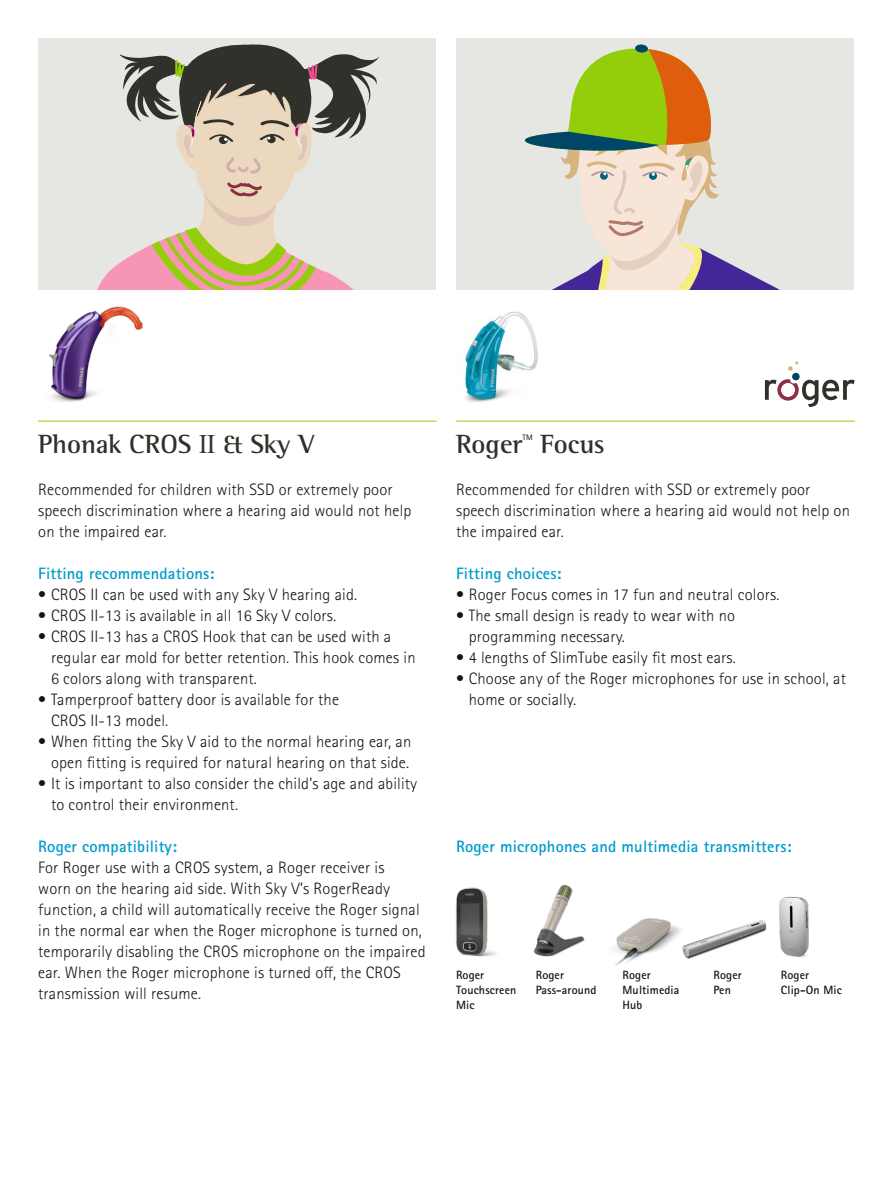
<style>
.page{position:relative;width:893px;height:1191px;background:#fff}
.page>*{position:absolute;margin:0;border:0;box-sizing:border-box;transform-origin:0 0}
.t1{font:700 27px "Rotis Semi Serif Pro";color:#31312b}
.t2{font:300 16.5px/21px "Rotis Sans Serif Pro";letter-spacing:.01em;color:#141414}
.t3{font:700 16.5px "Rotis Sans Serif Pro";letter-spacing:.01em;color:#009bcc}
.t4{font:700 12px/15px "Rotis Sans Serif Pro";letter-spacing:.01em;color:#141414}
.t5{font:700 7.95px "Rotis Sans Serif Pro";color:#31312b}
.s1{font-family:"Rotis Serif Pro";font-weight:400}
</style>
<div class="page">
<hr style="left:38px;top:421px;width:399px;height:1px;background:#94ce0a">
<hr style="left:456px;top:421px;width:399px;height:1px;background:#94ce0a">
<div style="left:38px;top:38px;width:398px;height:252px;background:#e6e6e2"></div>
<div style="left:456px;top:38px;width:398px;height:252px;background:#e6e6e2"></div>
<svg style="left:97px;top:44px;width:283px;height:246px"></svg>
<svg style="left:524px;top:44px;width:256px;height:246px"></svg>
<img style="left:49px;top:306px;width:94px;height:96px">
<img style="left:465px;top:311px;width:73px;height:91px">
<img style="left:456px;top:887px;width:41px;height:70px">
<img style="left:533px;top:884px;width:52px;height:73px">
<img style="left:614px;top:918px;width:64px;height:48px">
<img style="left:678px;top:920px;width:89px;height:39px">
<img style="left:779px;top:897px;width:30px;height:61px">
<svg style="left:765px;top:379px;width:90px;height:28px"></svg>
<div style="left:792px;top:373px;width:8px;height:7px;background:#004666;border-radius:50%"></div>
<svg style="left:788px;top:361px;width:10px;height:10px"></svg>
<h1 class="t1" style="left:38px;top:427px;width:279px">Phonak CROS <span class="s1">II</span> &amp; Sky V</h1>
<h1 class="t1" style="left:456px;top:427px;width:68px">Roger</h1>
<p class="t5" style="left:523px;top:432px;width:12px">TM</p>
<h1 class="t1" style="left:540px;top:427px;width:66px">Focus</h1>
<p class="t2" style="left:38px;top:479px;width:375px">Recommended for children with SSD or extremely poor speech discrimination where a hearing aid would not help on the impaired ear.</p>
<p class="t3" style="left:38px;top:563px;width:178px">Fitting recommendations:</p>
<p class="t2" style="left:38px;top:584px;width:320px">• CROS II can be used with any Sky V hearing aid.</p>
<p class="t2" style="left:38px;top:605px;width:300px">• CROS II-13 is available in all 16 Sky V colors.</p>
<p class="t2" style="left:51px;top:626px;width:366px;text-indent:-13px">• CROS II-13 has a CROS Hook that can be used with a regular ear mold for better retention. This hook comes in<br>6 colors along with transparent.</p>
<p class="t2" style="left:51px;top:689px;width:290px;text-indent:-13px">• Tamperproof battery door is available for the<br>CROS II-13 model.</p>
<p class="t2" style="left:38px;top:731px;width:375px;text-align:right">• When fitting the Sky V aid to the normal hearing ear, an open fitting is required for natural hearing on that side.</p>
<p class="t2" style="left:51px;top:773px;width:368px;text-indent:-13px">• It is important to also consider the child’s age and ability to control their environment.</p>
<p class="t3" style="left:38px;top:836px;width:140px">Roger compatibility:</p>
<p class="t2" style="left:38px;top:857px;width:389px">For Roger use with a CROS system, a Roger receiver is<br>worn on the hearing aid side. With Sky V’s RogerReady function, a child will automatically receive the Roger signal in the normal ear when the Roger microphone is turned on, temporarily disabling the CROS microphone on the impaired ear. When the Roger microphone is turned off, the CROS transmission will resume.</p>
<p class="t2" style="left:456px;top:479px;width:395px">Recommended for children with SSD or extremely poor speech discrimination where a hearing aid would not help on the impaired ear.</p>
<p class="t3" style="left:456px;top:563px;width:107px">Fitting choices:</p>
<p class="t2" style="left:456px;top:584px;width:325px">• Roger Focus comes in 17 fun and neutral colors.</p>
<p class="t2" style="left:469px;top:605px;width:268px;text-indent:-13px">• The small design is ready to wear with no programming necessary.</p>
<p class="t2" style="left:456px;top:647px;width:281px">• 4 lengths of SlimTube easily fit most ears.</p>
<p class="t2" style="left:469px;top:668px;width:379px;text-indent:-13px">• Choose any of the Roger microphones for use in school, at home or socially.</p>
<p class="t3" style="left:456px;top:836px;width:337px">Roger microphones and multimedia transmitters:</p>
<p class="t4" style="left:456px;top:967px;width:62px">Roger<br>Touchscreen<br>Mic</p>
<p class="t4" style="left:536px;top:967px;width:62px">Roger<br>Pass-around</p>
<p class="t4" style="left:622px;top:967px;width:58px">Roger<br>Multimedia<br>Hub</p>
<p class="t4" style="left:713px;top:967px;width:30px">Roger<br>Pen</p>
<p class="t4" style="left:781px;top:967px;width:62px">Roger<br>Clip-On Mic</p>
</div>
